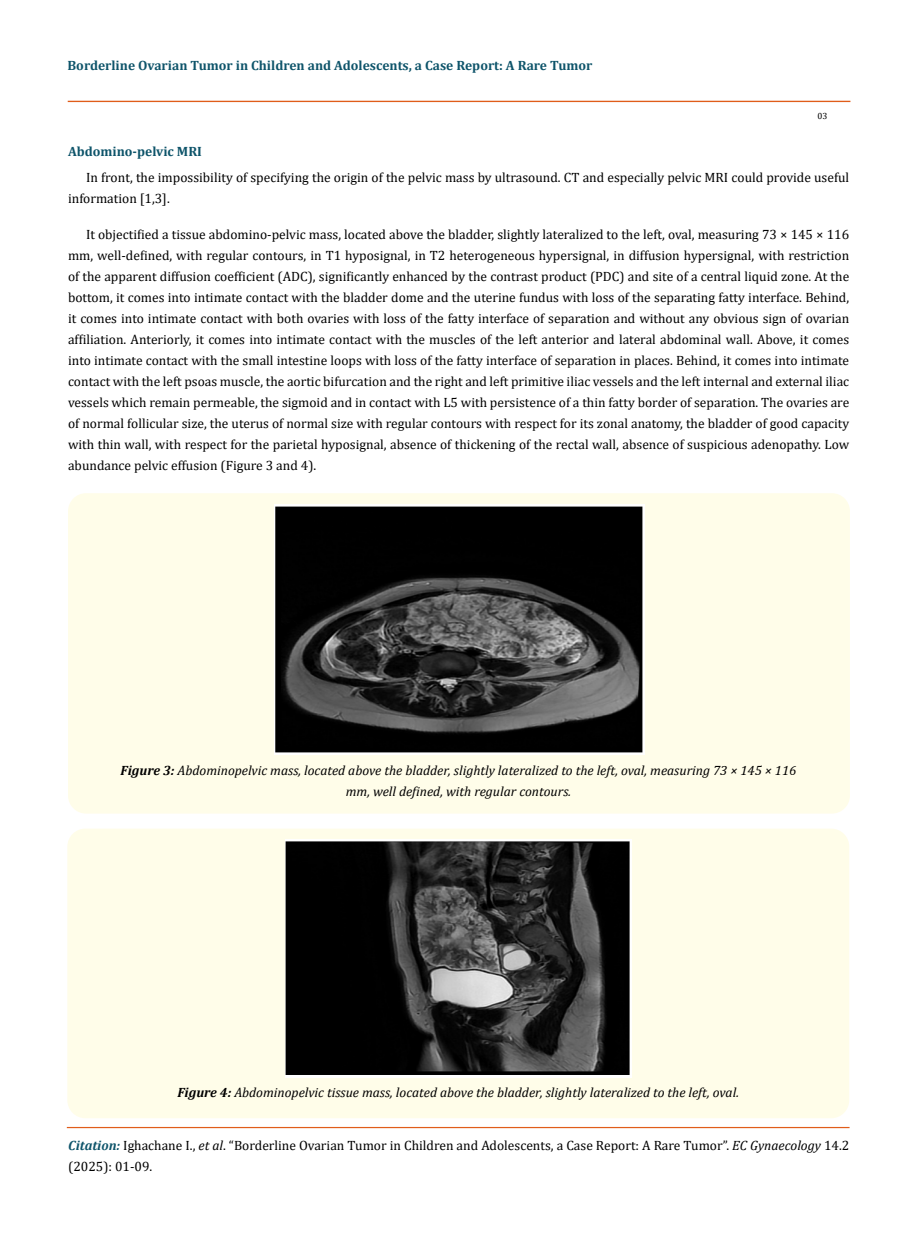
<style>
.page{position:relative;width:917px;height:1242px;background:#fff}
.page>*{position:absolute;margin:0;border:0;box-sizing:border-box;transform-origin:0 0}
.t1{font:13.5px/21px "Cambria";color:#000}
.t2{font:italic 13.5px/21px "Cambria";color:#000;text-align:center}
.t3{font:700 13.5px "Cambria";color:#0e546a}
.t4{font:9px "Cambria";color:#000}
.s1{font-weight:700}
.s2{font-weight:700;font-style:italic;color:#0e546a}
.s3{font-style:italic}
</style>
<div class="page">
<div style="left:68px;top:101px;width:782px;height:1px;border:1px solid #e05d1a"></div>
<div style="left:67px;top:1127px;width:782px;height:1px;border:1px solid #e05d1a"></div>
<div style="left:68px;top:493px;width:781px;height:321px;background:#fffde9;border-radius:18px"></div>
<img style="left:274px;top:504px;width:370px;height:250px">
<div style="left:67px;top:829px;width:782px;height:289px;background:#fffde9;border-radius:18px"></div>
<img style="left:285px;top:840px;width:346px;height:238px">
<p class="t3" style="left:68px;top:56px;width:526px">Borderline Ovarian Tumor in Children and Adolescents, a Case Report: A Rare Tumor</p>
<p class="t4" style="left:817px;top:110px;width:11px">03</p>
<p class="t3" style="left:68px;top:142px;width:135px">Abdomino-pelvic MRI</p>
<p class="t1" style="left:68px;top:167px;width:782px;text-indent:18px">In front, the impossibility of specifying the origin of the pelvic mass by ultrasound. CT and especially pelvic MRI could provide useful information [1,3].</p>
<p class="t1" style="left:68px;top:224px;width:782px;text-align:justify;text-indent:18px">It objectified a tissue abdomino-pelvic mass, located above the bladder, slightly lateralized to the left, oval, measuring 73 × 145 × 116 mm, well-defined, with regular contours, in T1 hyposignal, in T2 heterogeneous hypersignal, in diffusion hypersignal, with restriction of the apparent diffusion coefficient (ADC), significantly enhanced by the contrast product (PDC) and site of a central liquid zone. At the bottom, it comes into intimate contact with the bladder dome and the uterine fundus with loss of the separating fatty interface. Behind, it comes into intimate contact with both ovaries with loss of the fatty interface of separation and without any obvious sign of ovarian affiliation. Anteriorly, it comes into intimate contact with the muscles of the left anterior and lateral abdominal wall. Above, it comes into intimate contact with the small intestine loops with loss of the fatty interface of separation in places. Behind, it comes into intimate contact with the left psoas muscle, the aortic bifurcation and the right and left primitive iliac vessels and the left internal and external iliac vessels which remain permeable, the sigmoid and in contact with L5 with persistence of a thin fatty border of separation. The ovaries are of normal follicular size, the uterus of normal size with regular contours with respect for its zonal anatomy, the bladder of good capacity with thin wall, with respect for the parietal hyposignal, absence of thickening of the rectal wall, absence of suspicious adenopathy. Low abundance pelvic effusion (Figure 3 and 4).</p>
<p class="t2" style="left:121px;top:760px;width:677px"><span class="s1">Figure 3:</span> Abdominopelvic mass, located above the bladder, slightly lateralized to the left, oval, measuring 73 × 145 × 116 mm, well defined, with regular contours.</p>
<p class="t2" style="left:177px;top:1081px;width:563px"><span class="s1">Figure 4:</span> Abdominopelvic tissue mass, located above the bladder, slightly lateralized to the left, oval.</p>
<p class="t1" style="left:68px;top:1135px;width:782px"><span class="s2">Citation:</span> Ighachane I., <span class="s3">et al</span>. “Borderline Ovarian Tumor in Children and Adolescents, a Case Report: A Rare Tumor”. <span class="s3">EC Gynaecology</span> 14.2 (2025): 01-09.</p>
</div>
